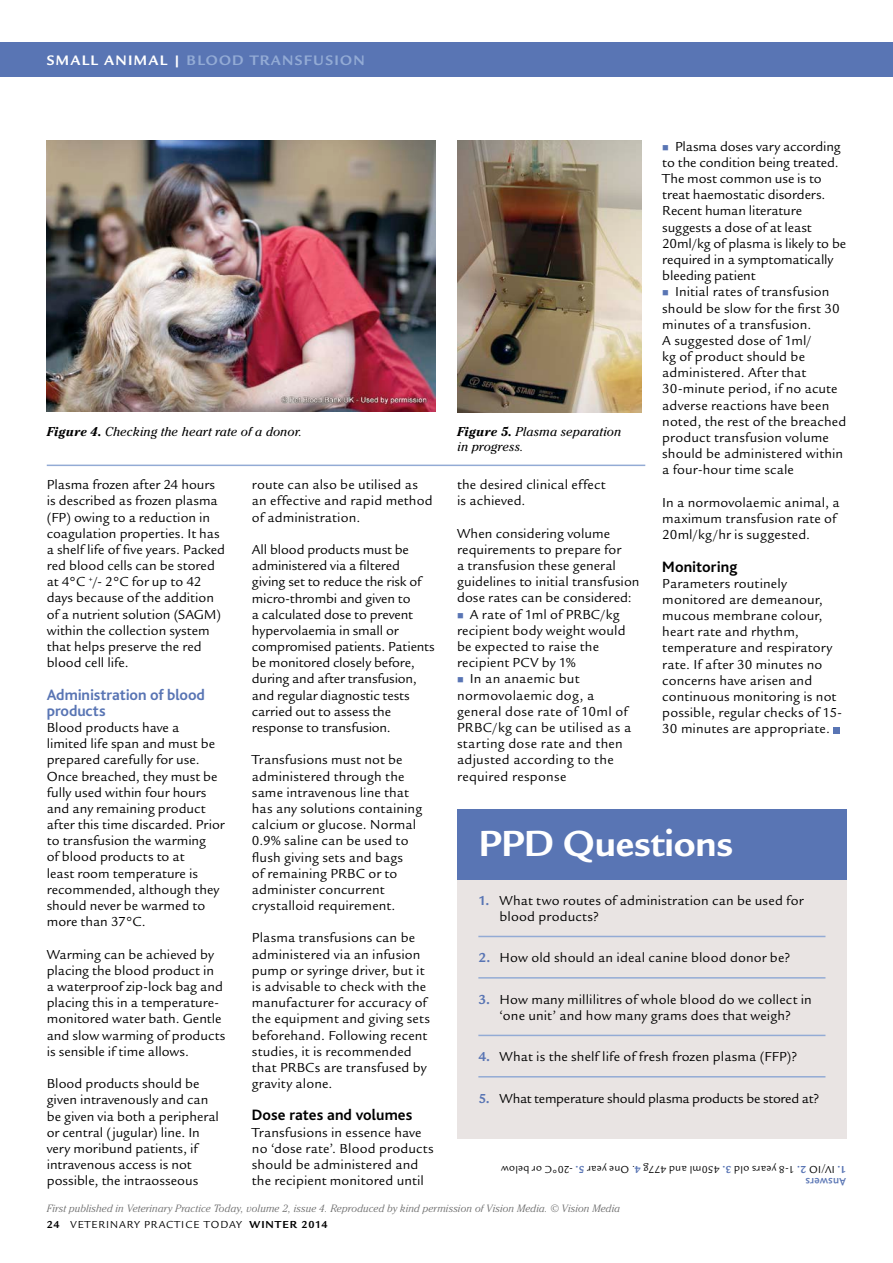
<style>
.page{position:relative;width:893px;height:1263px;background:#fff}
.page>*{position:absolute;margin:0;border:0;box-sizing:border-box;transform-origin:0 0}
.t1{font:700 37.5px "Legacy Sans Itc T";letter-spacing:-.005em;color:#fff}
.t2{font:700 15.75px/16.2px "Bliss";letter-spacing:-.005em;color:#5975b4}
.t3{font:700 15.75px "Bliss";letter-spacing:.005em;color:#000}
.t4{font:700 14.25px "Legacy Sans Itc T";letter-spacing:.09em;color:#93abd5}
.t5{font:13.5px/16.2px "Legacy Sans Itc T";letter-spacing:.005em;color:#000}
.t6{font:13.5px "Legacy Sans Itc T";letter-spacing:.025em;color:#000}
.t7{font:13.5px "Legacy Sans Itc T";letter-spacing:-.02em;color:#000}
.t8{font:italic 12.75px/15.3px "Cheltenham";letter-spacing:.01em;color:#000}
.t9{font:500 11.25px "Bliss";letter-spacing:.02em;color:#5975b4}
.t10{font:italic 300 10.5px "Cheltenham";letter-spacing:.015em;color:#6e6e6e}
.t11{font:10.5px "Legacy Sans Itc T";letter-spacing:.025em;color:#000}
.t12{font:10.5px "Legacy Sans Itc T";letter-spacing:.09em;color:#000}
.s1{color:#fff}
.s2{font-weight:700}
.s3{font-weight:700;color:#5975b4}
</style>
<div class="page">
<div style="left:0;top:43px;width:893px;height:34px;background:#5975b4"></div>
<svg style="left:833px;top:727px;width:6px;height:6px"></svg>
<img style="left:457px;top:140px;width:184px;height:272px">
<hr style="left:47px;top:465px;width:598px;height:1px;background:#93abd5">
<img style="left:47px;top:140px;width:389px;height:272px">
<div style="left:457px;top:873px;width:389px;height:266px;background:#e9e4e3"></div>
<div style="left:457px;top:809px;width:389px;height:70px;background:#5975b4"></div>
<hr style="left:478px;top:936px;width:347px;height:1px;background:#93abd5">
<hr style="left:478px;top:977px;width:347px;height:1px;background:#93abd5">
<hr style="left:478px;top:1035px;width:347px;height:1px;background:#93abd5">
<hr style="left:478px;top:1076px;width:347px;height:1px;background:#93abd5">
<p class="t4" style="left:47px;top:52px;width:319px"><span class="s1">SMALL ANIMAL |</span> BLOOD TRANSFUSION</p>
<p class="t5" style="left:662px;top:138px;width:185px;text-indent:13px">Plasma doses vary according to the condition being treated.<br>The most common use is to treat haemostatic disorders.<br>Recent human literature suggests a dose of at least<br>20ml/kg of plasma is likely to be required in a symptomatically bleeding patient</p>
<p class="t5" style="left:662px;top:284px;width:185px;text-indent:13px">Initial rates of transfusion should be slow for the first 30 minutes of a transfusion.<br>A suggested dose of 1ml/<br>kg of product should be administered. After that<br>30-minute period, if no acute adverse reactions have been noted, the rest of the breached product transfusion volume should be administered within a four-hour time scale</p>
<p class="t5" style="left:662px;top:494px;width:179px">In a normovolaemic animal, a maximum transfusion rate of<br>20ml/kg/hr is suggested.</p>
<p class="t3" style="left:662px;top:558px;width:77px">Monitoring</p>
<p class="t5" style="left:662px;top:575px;width:181px">Parameters routinely monitored are demeanour, mucous membrane colour, heart rate and rhythm, temperature and respiratory rate. If after 30 minutes no concerns have arisen and continuous monitoring is not possible, regular checks of 15-<br>30 minutes are appropriate.</p>
<p class="t8" style="left:47px;top:423px;width:257px"><span class="s2">Figure 4.</span> Checking the heart rate of a donor.</p>
<p class="t8" style="left:457px;top:423px;width:166px"><span class="s2">Figure 5.</span> Plasma separation in progress.</p>
<p class="t5" style="left:47px;top:477px;width:180px">Plasma frozen after 24 hours is described as frozen plasma (FP) owing to a reduction in coagulation properties. It has a shelf life of five years. Packed red blood cells can be stored at 4°C <sup>+</sup>/- 2°C for up to 42 days because of the addition of a nutrient solution (SAGM) within the collection system that helps preserve the red blood cell life.</p>
<p class="t2" style="left:47px;top:687px;width:160px">Administration of blood products</p>
<p class="t5" style="left:47px;top:719px;width:179px">Blood products have a<br>limited life span and must be prepared carefully for use.<br>Once breached, they must be fully used within four hours and any remaining product after this time discarded. Prior to transfusion the warming<br>of blood products to at<br>least room temperature is recommended, although they should never be warmed to more than 37°C.</p>
<p class="t5" style="left:47px;top:946px;width:180px">Warming can be achieved by placing the blood product in<br>a waterproof zip-lock bag and placing this in a temperature&shy;monitored water bath. Gentle and slow warming of products is sensible if time allows.</p>
<p class="t5" style="left:47px;top:1076px;width:174px">Blood products should be given intravenously and can be given via both a peripheral or central (jugular) line. In very moribund patients, if intravenous access is not possible, the intraosseous</p>
<p class="t5" style="left:457px;top:477px;width:150px">the desired clinical effect is achieved.</p>
<p class="t5" style="left:457px;top:525px;width:155px">When considering volume</p>
<p class="t5" style="left:457px;top:541px;width:165px">requirements to prepare for</p>
<p class="t5" style="left:457px;top:558px;width:160px">a transfusion these general</p>
<p class="t5" style="left:457px;top:574px;width:184px">guidelines to initial transfusion</p>
<p class="t5" style="left:457px;top:590px;width:176px">dose rates can be considered:</p>
<p class="t5" style="left:470px;top:606px;width:151px">A rate of 1ml of PRBC/kg</p>
<p class="t5" style="left:457px;top:622px;width:170px">recipient body weight would</p>
<p class="t5" style="left:457px;top:639px;width:143px">be expected to raise the</p>
<p class="t5" style="left:457px;top:655px;width:120px">recipient PCV by 1%</p>
<p class="t5" style="left:470px;top:671px;width:111px">In an anaemic but</p>
<p class="t5" style="left:457px;top:687px;width:138px">normovolaemic dog, a</p>
<p class="t5" style="left:457px;top:703px;width:172px">general dose rate of 10ml of</p>
<p class="t6" style="left:457px;top:719px;width:176px">PRBC/kg can be utilised as a</p>
<p class="t6" style="left:457px;top:736px;width:167px">starting dose rate and then</p>
<p class="t6" style="left:457px;top:752px;width:158px">adjusted according to the</p>
<p class="t6" style="left:457px;top:768px;width:111px">required response</p>
<p class="t5" style="left:252px;top:477px;width:182px">route can also be utilised as an effective and rapid method of administration.</p>
<p class="t5" style="left:252px;top:541px;width:184px">All blood products must be administered via a filtered giving set to reduce the risk of micro-thrombi and given to<br>a calculated dose to prevent hypervolaemia in small or compromised patients. Patients be monitored closely before, during and after transfusion, and regular diagnostic tests carried out to assess the response to transfusion.</p>
<p class="t5" style="left:252px;top:752px;width:172px">Transfusions must not be administered through the same intravenous line that has any solutions containing calcium or glucose. Normal<br>0.9% saline can be used to flush giving sets and bags<br>of remaining PRBC or to administer concurrent crystalloid requirement.</p>
<p class="t5" style="left:252px;top:930px;width:179px">Plasma transfusions can be administered via an infusion pump or syringe driver, but it is advisable to check with the manufacturer for accuracy of the equipment and giving sets beforehand. Following recent studies, it is recommended that PRBCs are transfused by gravity alone.</p>
<p class="t3" style="left:252px;top:1107px;width:162px">Dose rates and volumes</p>
<p class="t5" style="left:252px;top:1124px;width:183px">Transfusions in essence have no ‘dose rate’. Blood products should be administered and the recipient monitored until</p>
<h1 class="t1" style="left:478px;top:821px;width:256px">PPD Questions</h1>
<p class="t5" style="left:500px;top:892px;width:305px;text-indent:-21px"><span class="s3">1.</span> What two routes of administration can be used for blood products?</p>
<p class="t5" style="left:478px;top:950px;width:314px"><span class="s3">2.</span> How old should an ideal canine blood donor be?</p>
<p class="t5" style="left:478px;top:991px;width:335px;text-align:center"><span class="s3">3.</span> How many millilitres of whole blood do we collect in ‘one unit’ and how many grams does that weigh?</p>
<p class="t5" style="left:478px;top:1049px;width:321px"><span class="s3">4.</span> What is the shelf life of fresh frozen plasma (FFP)?</p>
<p class="t7" style="left:478px;top:1090px;width:343px"><span class="s3">5.</span> What temperature should plasma products be stored at?</p>
<p class="t11" style="left:846px;top:1175px;width:346px;rotate:-180deg"><span class="s3">1.</span> IV/IO <span class="s3">2.</span> 1-8 years old <span class="s3">3.</span> 450ml and 477g <span class="s3">4</span>. One year <span class="s3">5.</span> -20°C or below</p>
<p class="t10" style="left:47px;top:1202px;width:575px">First published in Veterinary Practice Today, volume 2, issue 4. Reproduced by kind permission of Vision Media. © Vision Media</p>
<p class="t9" style="left:846px;top:1188px;width:42px;rotate:-180deg">Answers</p>
<p class="t12" style="left:47px;top:1218px;width:282px"><span class="s2">24</span> VETERINARY PRACTICE TODAY <span class="s2">WINTER 2014</span></p>
</div>
